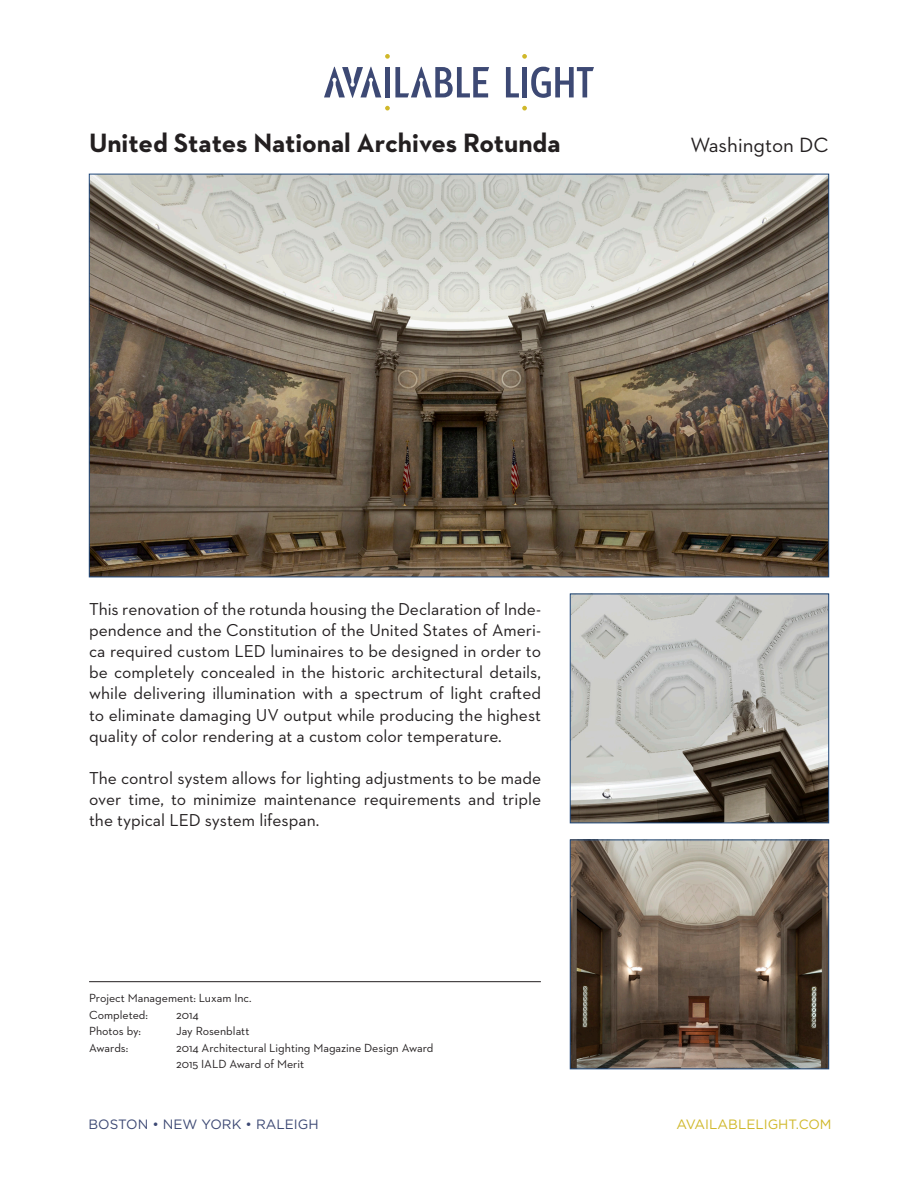
<style>
.page{position:relative;width:918px;height:1188px;background:#fff}
.page>*{position:absolute;margin:0;border:0;box-sizing:border-box;transform-origin:0 0}
.Case_Study__Title{font:700 27px "Neutraface 2 Text";color:#231f20}
.Case_Study__Title-2{font:21px "Neutraface 2 Text";color:#231f20}
.t1{font:17.55px/21px "Neutraface 2 Text";color:#231f20;text-align:justify}
.t2{font:13.5px "Gotham HTF";color:#3d4974}
.t3{font:13.5px "Gotham HTF";color:#d0b82a}
.Case_Study__Project{font:12px/16.5px "Neutraface 2 Text";color:#231f20}
</style>
<div class="page">
<div style="left:385px;top:67px;width:5px;height:30px;background:#3d4974"></div>
<svg style="left:506px;top:67px;width:13px;height:30px"></svg>
<div style="left:522px;top:67px;width:5px;height:30px;background:#3d4974"></div>
<svg style="left:531px;top:67px;width:63px;height:31px"></svg>
<svg style="left:395px;top:67px;width:94px;height:30px"></svg>
<svg style="left:324px;top:67px;width:57px;height:31px"></svg>
<svg style="left:385px;top:106px;width:5px;height:5px"></svg>
<svg style="left:385px;top:54px;width:5px;height:5px"></svg>
<svg style="left:522px;top:106px;width:5px;height:5px"></svg>
<svg style="left:522px;top:54px;width:5px;height:5px"></svg>
<hr style="left:89px;top:981px;width:452px;height:1px;background:#231f20">
<img style="left:572px;top:596px;width:255px;height:225px">
<div style="left:570px;top:594px;width:259px;height:229px;border:1px solid #20487b"></div>
<img style="left:572px;top:842px;width:255px;height:225px">
<div style="left:570px;top:840px;width:259px;height:229px;border:1px solid #20487b"></div>
<img style="left:91px;top:176px;width:736px;height:399px">
<p class="Case_Study__Title" style="left:89px;top:125px;width:473px">United States National Archives Rotunda</p>
<p class="Case_Study__Title-2" style="left:690px;top:132px;width:140px">Washington DC</p>
<p class="t1" style="left:89px;top:599px;width:454px">This renovation of the rotunda housing the Declaration of Inde&shy;pendence and the Constitution of the United States of Ameri&shy;ca required custom LED luminaires to be designed in order to be completely concealed in the historic architectural details, while delivering illumination with a spectrum of light crafted to eliminate damaging UV output while producing the highest quality of color rendering at a custom color temperature.</p>
<p class="t1" style="left:89px;top:767px;width:454px">The control system allows for lighting adjustments to be made over time, to minimize maintenance requirements and triple the typical LED system lifespan.</p>
<p class="Case_Study__Project" style="left:89px;top:990px;width:164px">Project Management: Luxam Inc.<br>Completed:</p>
<p class="Case_Study__Project" style="left:176px;top:1006px;width:24px">2014</p>
<p class="Case_Study__Project" style="left:89px;top:1023px;width:53px">Photos by:</p>
<p class="Case_Study__Project" style="left:176px;top:1023px;width:75px">Jay Rosenblatt</p>
<p class="Case_Study__Project" style="left:89px;top:1039px;width:41px">Awards:</p>
<p class="Case_Study__Project" style="left:176px;top:1039px;width:259px">2014 Architectural Lighting Magazine Design Award<br>2015 IALD Award of Merit</p>
<p class="t2" style="left:89px;top:1117px;width:232px">BOSTON • NEW YORK • RALEIGH</p>
<p class="t3" style="left:677px;top:1117px;width:157px">AVAILABLELIGHT.COM</p>
</div>
